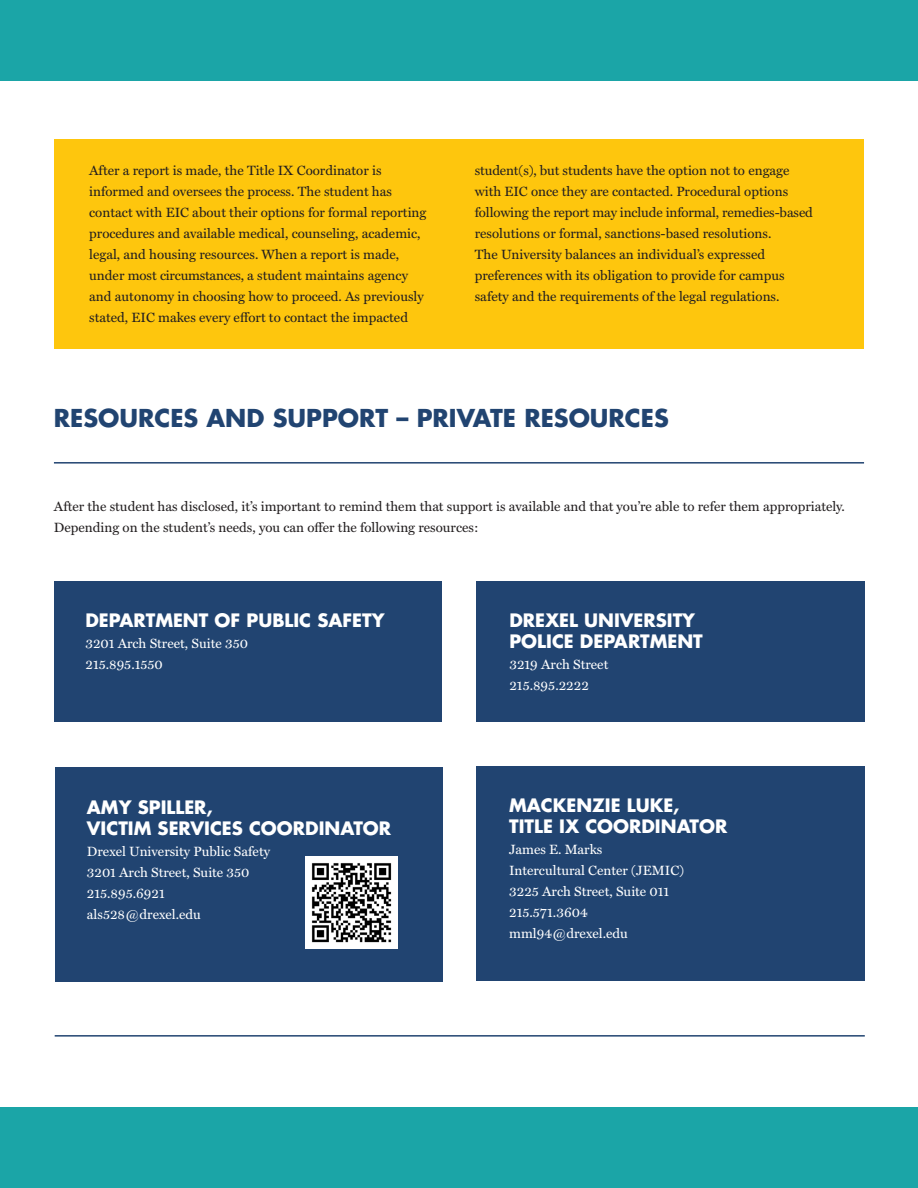
<style>
.page{position:relative;width:918px;height:1188px;background:#fff}
.page>*{position:absolute;margin:0;border:0;box-sizing:border-box;transform-origin:0 0}
.t1{font:700 24px "Futura Std";color:#214471}
.t2{font:700 18px/21px "Futura Std";color:#fff}
.t3{font:13.5px/21px "Miller Text";color:#231f20}
.t4{font:13.5px/21px "Miller Text";color:#fff}
</style>
<div class="page">
<div style="left:0;top:0;width:918px;height:81px;background:#1ba5a7"></div>
<div style="left:55px;top:139px;width:809px;height:209px;background:#fec60d"></div>
<div style="left:0;top:1107px;width:918px;height:81px;background:#1ba5a7"></div>
<hr style="left:54px;top:462px;width:810px;height:2px;background:#214471">
<hr style="left:55px;top:1035px;width:810px;height:2px;background:#214471">
<div style="left:55px;top:581px;width:387px;height:140px;background:#214471"></div>
<div style="left:55px;top:767px;width:388px;height:214px;background:#214471"></div>
<div style="left:477px;top:581px;width:388px;height:140px;background:#214471"></div>
<div style="left:477px;top:766px;width:388px;height:214px;background:#214471"></div>
<img style="left:306px;top:857px;width:92px;height:92px">
<p class="t3" style="left:89px;top:160px;width:339px">After a report is made, the Title IX Coordinator is informed and oversees the process. The student has contact with EIC about their options for formal reporting procedures and available medical, counseling, academic, legal, and housing resources. When a report is made, under most circumstances, a student maintains agency and autonomy in choosing how to proceed. As previously stated, EIC makes every effort to contact the impacted</p>
<p class="t3" style="left:475px;top:160px;width:340px">student(s), but students have the option not to engage with EIC once they are contacted. Procedural options following the report may include informal, remedies-based resolutions or formal, sanctions-based resolutions.<br>The University balances an individual’s expressed preferences with its obligation to provide for campus safety and the requirements of the legal regulations.</p>
<p class="t1" style="left:54px;top:402px;width:616px">RESOURCES AND SUPPORT – PRIVATE RESOURCES</p>
<p class="t3" style="left:54px;top:496px;width:793px">After the student has disclosed, it’s important to remind them that support is available and that you’re able to refer them appropriately.<br>Depending on the student’s needs, you can offer the following resources:</p>
<p class="t2" style="left:85px;top:609px;width:301px">DEPARTMENT OF PUBLIC SAFETY</p>
<p class="t4" style="left:85px;top:633px;width:164px">3201 Arch Street, Suite 350</p>
<p class="t4" style="left:85px;top:654px;width:79px">215.895.1550</p>
<p class="t2" style="left:87px;top:796px;width:306px">AMY SPILLER,<br>VICTIM SERVICES COORDINATOR</p>
<p class="t4" style="left:87px;top:841px;width:185px">Drexel University Public Safety</p>
<p class="t4" style="left:87px;top:862px;width:164px">3201 Arch Street, Suite 350</p>
<p class="t4" style="left:87px;top:883px;width:79px">215.895.6921</p>
<p class="t4" style="left:87px;top:904px;width:116px">als528@drexel.edu</p>
<p class="t2" style="left:509px;top:609px;width:195px">DREXEL UNIVERSITY<br>POLICE DEPARTMENT</p>
<p class="t4" style="left:509px;top:654px;width:100px">3219 Arch Street</p>
<p class="t4" style="left:509px;top:675px;width:81px">215.895.2222</p>
<p class="t2" style="left:509px;top:794px;width:220px">MACKENZIE LUKE,<br>TITLE IX COORDINATOR</p>
<p class="t4" style="left:509px;top:839px;width:176px">James E. Marks<br>Intercultural Center (JEMIC)</p>
<p class="t4" style="left:509px;top:881px;width:161px">3225 Arch Street, Suite 011</p>
<p class="t4" style="left:509px;top:902px;width:80px">215.571.3604</p>
<p class="t4" style="left:509px;top:923px;width:120px">mml94@drexel.edu</p>
</div>
